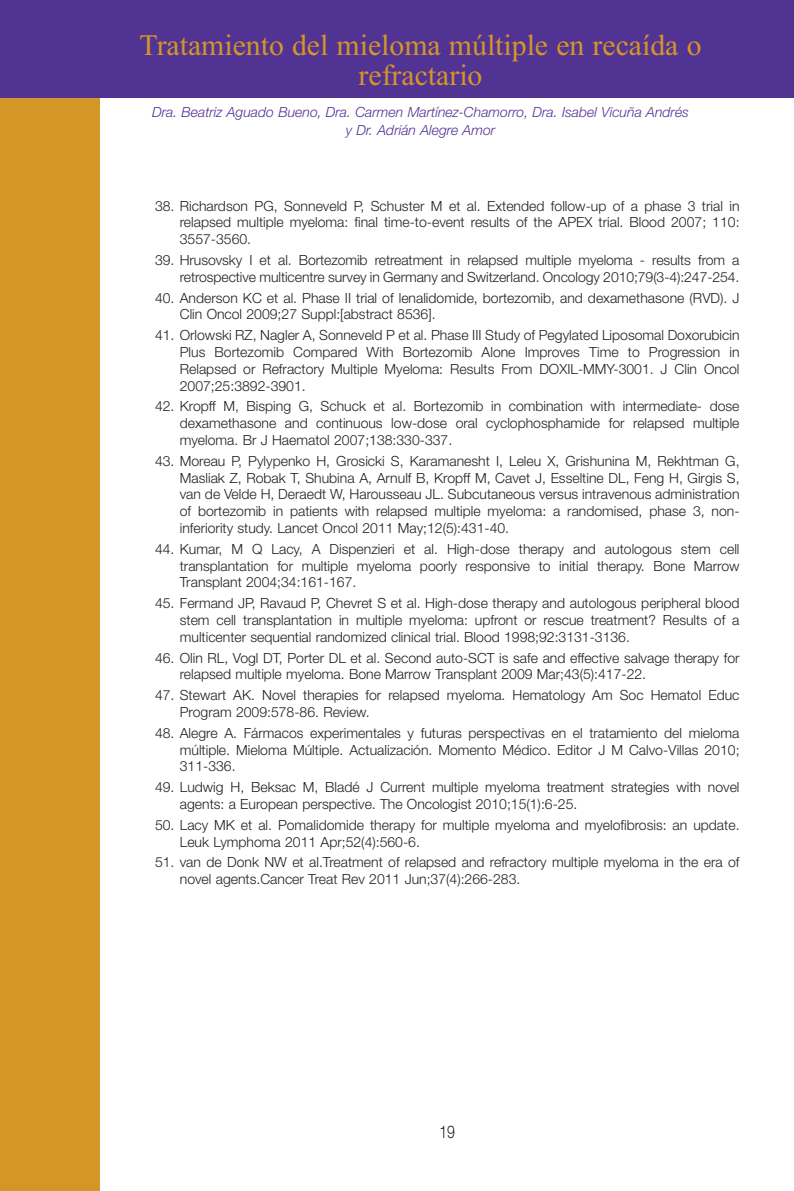
<style>
.page{position:relative;width:794px;height:1191px;background:#fff}
.page>*{position:absolute;margin:0;border:0;box-sizing:border-box;transform-origin:0 0}
.t1{font:29.75px/29.8px "Times New Roman";color:#d59628;text-align:center}
.t2{font:17.5px "Helvetica Neue Light TT";color:#231f20;scale:.8 1}
.t3{font:14px/16.8px "Helvetica Neue Light TT";color:#231f20;text-align:justify}
.t4{font:14px/17.5px "Helvetica Neue Light Italic TT";color:#513394;text-align:center}
</style>
<div class="page">
<div style="left:0;top:10px;width:99px;height:1181px;background:#d59628"></div>
<div style="left:0;top:0;width:794px;height:98px;background:#513394"></div>
<h1 class="t1" style="left:139px;top:30px;width:563px">Tratamiento del mieloma múltiple en recaída o refractario</h1>
<p class="t4" style="left:152px;top:103px;width:538px">Dra. Beatriz Aguado Bueno, Dra. Carmen Martínez-Chamorro, Dra. Isabel Vicuña Andrés y Dr. Adrián Alegre Amor</p>
<p class="t3" style="left:180px;top:197px;width:561px;text-indent:-25px">38. Richardson PG, Sonneveld P, Schuster M et al. Extended follow-up of a phase 3 trial in relapsed multiple myeloma: final time-to-event results of the APEX trial. Blood 2007; 110:<br>3557-3560.</p>
<p class="t3" style="left:155px;top:251px;width:586px;text-align:right">39. Hrusovsky I et al. Bortezomib retreatment in relapsed multiple myeloma - results from a retrospective multicentre survey in Germany and Switzerland. Oncology 2010;79(3-4):247-254.</p>
<p class="t3" style="left:180px;top:289px;width:561px;text-indent:-25px">40. Anderson KC et al. Phase II trial of lenalidomide, bortezomib, and dexamethasone (RVD). J<br>Clin Oncol 2009;27 Suppl:[abstract 8536].</p>
<p class="t3" style="left:180px;top:326px;width:561px;text-indent:-25px">41. Orlowski RZ, Nagler A, Sonneveld P et al. Phase III Study of Pegylated Liposomal Doxorubicin Plus Bortezomib Compared With Bortezomib Alone Improves Time to Progression in Relapsed or Refractory Multiple Myeloma: Results From DOXIL-MMY-3001. J Clin Oncol 2007;25:3892-3901.</p>
<p class="t3" style="left:180px;top:398px;width:561px;text-indent:-25px">42. Kropff M, Bisping G, Schuck et al. Bortezomib in combination with intermediate- dose dexamethasone and continuous low-dose oral cyclophosphamide for relapsed multiple myeloma. Br J Haematol 2007;138:330-337.</p>
<p class="t3" style="left:180px;top:452px;width:561px;text-indent:-25px">43. Moreau P, Pylypenko H, Grosicki S, Karamanesht I, Leleu X, Grishunina M, Rekhtman G, Masliak Z, Robak T, Shubina A, Arnulf B, Kropff M, Cavet J, Esseltine DL, Feng H, Girgis S, van de Velde H, Deraedt W, Harousseau JL. Subcutaneous versus intravenous administration of bortezomib in patients with relapsed multiple myeloma: a randomised, phase 3, non&shy;inferiority study. Lancet Oncol 2011 May;12(5):431-40.</p>
<p class="t3" style="left:180px;top:540px;width:561px;text-indent:-25px">44. Kumar, M Q Lacy, A Dispenzieri et al. High-dose therapy and autologous stem cell transplantation for multiple myeloma poorly responsive to initial therapy. Bone Marrow Transplant 2004;34:161-167.</p>
<p class="t3" style="left:180px;top:594px;width:561px;text-indent:-25px">45. Fermand JP, Ravaud P, Chevret S et al. High-dose therapy and autologous peripheral blood stem cell transplantation in multiple myeloma: upfront or rescue treatment? Results of a multicenter sequential randomized clinical trial. Blood 1998;92:3131-3136.</p>
<p class="t3" style="left:180px;top:649px;width:561px;text-indent:-25px">46. Olin RL, Vogl DT, Porter DL et al. Second auto-SCT is safe and effective salvage therapy for relapsed multiple myeloma. Bone Marrow Transplant 2009 Mar;43(5):417-22.</p>
<p class="t3" style="left:180px;top:686px;width:561px;text-indent:-25px">47. Stewart AK. Novel therapies for relapsed myeloma. Hematology Am Soc Hematol Educ<br>Program 2009:578-86. Review.</p>
<p class="t3" style="left:180px;top:724px;width:561px;text-indent:-25px">48. Alegre A. Fármacos experimentales y futuras perspectivas en el tratamiento del mieloma múltiple. Mieloma Múltiple. Actualización. Momento Médico. Editor J M Calvo-Villas 2010; 311-336.</p>
<p class="t3" style="left:180px;top:778px;width:561px;text-indent:-25px">49. Ludwig H, Beksac M, Bladé J Current multiple myeloma treatment strategies with novel agents: a European perspective. The Oncologist 2010;15(1):6-25.</p>
<p class="t3" style="left:180px;top:816px;width:561px;text-indent:-25px">50. Lacy MK et al. Pomalidomide therapy for multiple myeloma and myelofibrosis: an update.<br>Leuk Lymphoma 2011 Apr;52(4):560-6.</p>
<p class="t3" style="left:180px;top:853px;width:561px;text-indent:-25px">51. van de Donk NW et al.Treatment of relapsed and refractory multiple myeloma in the era of novel agents.Cancer Treat Rev 2011 Jun;37(4):266-283.</p>
<p class="t2" style="left:439px;top:1121px;width:21px">19</p>
</div>
